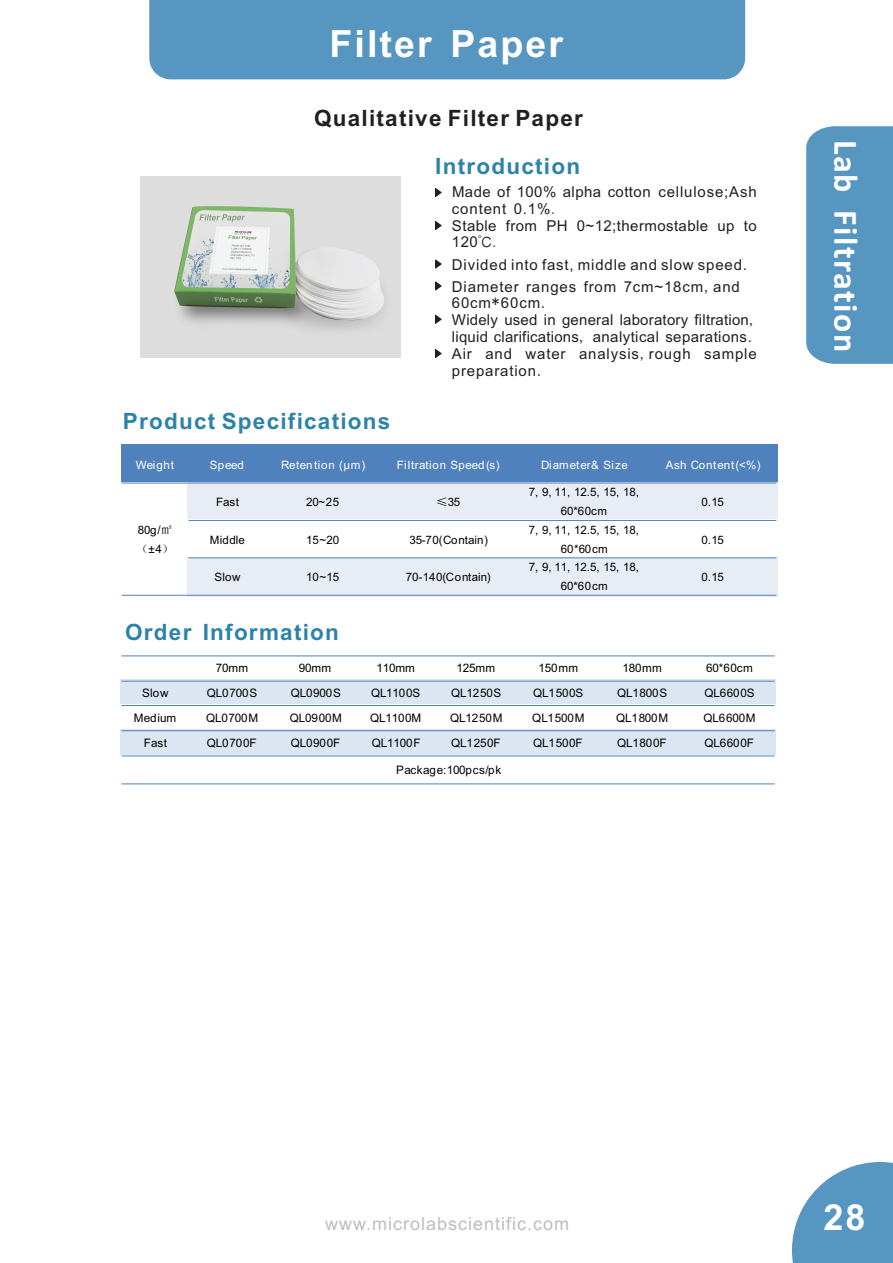
<style>
.page{position:relative;width:893px;height:1263px;background:#fff}
.page>*{position:absolute;margin:0;border:0;box-sizing:border-box;transform-origin:0 0}
.t1{font:700 37.5px "Arial";letter-spacing:.055em;color:#fff}
.t2{font:700 36px "Arial";color:#fff}
.t3{font:700 34.05px "Calibri";letter-spacing:.045em;color:#fff}
.t4{font:700 22.5px "Arial";letter-spacing:.055em;color:#2c83aa}
.t5{font:700 22.5px "Arial";letter-spacing:.055em;color:#231f20}
.t6{font:18px "Arial";letter-spacing:.055em;color:#bcbdc0}
.t7{font:15px/16.8px "Arial";letter-spacing:.03em;color:#231f20}
.t8{font:15px/22.2px "Arial";letter-spacing:.055em;color:#231f20}
.t9{font:11.7px "Arial";letter-spacing:-.02em;color:#000}
.t10{font:11.7px "Arial";letter-spacing:.03em;color:#000}
.t11{font:11.55px/18.8px "Arial";letter-spacing:-.015em;color:#000;text-align:center}
.t12{font:11.55px "Arial";letter-spacing:.04em;color:#fff}
.t13{font:11.55px "Arial";letter-spacing:.01em;color:#000}
.t14{font:11.55px "Sim Sun";color:#000}
.s1{font-family:"Sim Hei"}
.s2{font-family:"Sim Sun"}
.s3{font-family:"Arial"}
</style>
<div class="page">
<div style="left:149px;top:0;width:596px;height:79px;background:#5696c1"></div>
<svg style="left:435px;top:188px;width:7px;height:9px"></svg>
<svg style="left:435px;top:221px;width:7px;height:9px"></svg>
<svg style="left:435px;top:281px;width:7px;height:9px"></svg>
<svg style="left:435px;top:315px;width:6px;height:9px"></svg>
<svg style="left:435px;top:260px;width:6px;height:9px"></svg>
<svg style="left:435px;top:349px;width:7px;height:9px"></svg>
<svg style="left:792px;top:1162px;width:101px;height:101px"></svg>
<div style="left:806px;top:126px;width:87px;height:238px;background:#5696c1"></div>
<div style="left:120px;top:679px;width:71px;height:27px;background:#dbe6f2"></div>
<div style="left:189px;top:679px;width:87px;height:27px;background:#dbe6f2"></div>
<div style="left:275px;top:679px;width:82px;height:27px;background:#dbe6f2"></div>
<div style="left:356px;top:679px;width:80px;height:27px;background:#dbe6f2"></div>
<div style="left:434px;top:679px;width:84px;height:27px;background:#dbe6f2"></div>
<div style="left:516px;top:679px;width:85px;height:27px;background:#dbe6f2"></div>
<div style="left:599px;top:679px;width:86px;height:27px;background:#dbe6f2"></div>
<div style="left:684px;top:679px;width:92px;height:27px;background:#dbe6f2"></div>
<div style="left:120px;top:705px;width:71px;height:26px;background:#fff"></div>
<div style="left:684px;top:705px;width:92px;height:26px;background:#fff"></div>
<div style="left:120px;top:729px;width:71px;height:27px;background:#dbe6f2"></div>
<div style="left:189px;top:729px;width:87px;height:27px;background:#dbe6f2"></div>
<div style="left:275px;top:729px;width:82px;height:27px;background:#dbe6f2"></div>
<div style="left:356px;top:729px;width:80px;height:27px;background:#dbe6f2"></div>
<div style="left:434px;top:729px;width:84px;height:27px;background:#dbe6f2"></div>
<div style="left:516px;top:729px;width:85px;height:27px;background:#dbe6f2"></div>
<div style="left:599px;top:729px;width:86px;height:27px;background:#dbe6f2"></div>
<div style="left:684px;top:729px;width:92px;height:27px;background:#dbe6f2"></div>
<div style="left:120px;top:755px;width:656px;height:29px;background:#fff"></div>
<hr style="left:121px;top:655px;width:654px;height:1px;background:#4f82bd">
<hr style="left:121px;top:681px;width:654px;height:1px;background:#4f82bd">
<hr style="left:121px;top:705px;width:654px;height:1px;background:#4f82bd">
<hr style="left:121px;top:730px;width:654px;height:1px;background:#4f82bd">
<hr style="left:121px;top:755px;width:654px;height:1px;background:#4f82bd">
<hr style="left:121px;top:783px;width:654px;height:1px;background:#4f82bd">
<div style="left:121px;top:445px;width:68px;height:39px;background:#4f82bd"></div>
<div style="left:188px;top:445px;width:79px;height:39px;background:#4f82bd"></div>
<div style="left:265px;top:445px;width:116px;height:39px;background:#4f82bd"></div>
<div style="left:379px;top:445px;width:139px;height:39px;background:#4f82bd"></div>
<div style="left:516px;top:445px;width:136px;height:39px;background:#4f82bd"></div>
<div style="left:650px;top:445px;width:127px;height:39px;background:#4f82bd"></div>
<div style="left:121px;top:482px;width:68px;height:114px;background:#fff"></div>
<div style="left:188px;top:482px;width:79px;height:39px;background:#e8edf5"></div>
<div style="left:265px;top:482px;width:116px;height:39px;background:#e8edf5"></div>
<div style="left:379px;top:482px;width:139px;height:39px;background:#e8edf5"></div>
<div style="left:516px;top:482px;width:136px;height:39px;background:#e8edf5"></div>
<div style="left:650px;top:482px;width:127px;height:39px;background:#e8edf5"></div>
<div style="left:188px;top:519px;width:79px;height:40px;background:#fff"></div>
<div style="left:265px;top:519px;width:116px;height:40px;background:#fff"></div>
<div style="left:379px;top:519px;width:139px;height:40px;background:#fff"></div>
<div style="left:516px;top:519px;width:136px;height:40px;background:#fff"></div>
<div style="left:650px;top:519px;width:127px;height:40px;background:#fff"></div>
<div style="left:188px;top:557px;width:79px;height:39px;background:#e8edf5"></div>
<div style="left:265px;top:557px;width:116px;height:39px;background:#e8edf5"></div>
<div style="left:379px;top:557px;width:139px;height:39px;background:#e8edf5"></div>
<div style="left:516px;top:557px;width:136px;height:39px;background:#e8edf5"></div>
<div style="left:650px;top:557px;width:127px;height:39px;background:#e8edf5"></div>
<hr style="left:122px;top:483px;width:654px;height:1px;background:#4f82bd">
<hr style="left:189px;top:520px;width:587px;height:1px;background:#4f82bd">
<hr style="left:189px;top:557px;width:587px;height:1px;background:#4f82bd">
<hr style="left:122px;top:595px;width:654px;height:1px;background:#4f82bd">
<img style="left:140px;top:177px;width:261px;height:180px">
<h1 class="t1" style="left:329px;top:30px;width:235px">Filter Paper</h1>
<h3 class="t5" style="left:314px;top:110px;width:270px">Qualitative Filter Paper</h3>
<h3 class="t4" style="left:123px;top:413px;width:269px">Product Specifications</h3>
<h3 class="t4" style="left:435px;top:158px;width:146px">Introduction</h3>
<p class="t7" style="left:452px;top:185px;width:306px">Made of 100% alpha cotton cellulose;Ash content 0.1%<span class="s1">.<br></span>Stable from PH 0~12;thermostable up to<br>120<span class="s1">℃.</span></p>
<p class="t8" style="left:452px;top:255px;width:297px">Divided into fast, middle and slow speed.<br>Diameter ranges from 7cm~18cm<span class="s2">,</span>and</p>
<p class="t7" style="left:452px;top:296px;width:306px">60cm<span class="s1">*</span>60cm<span class="s2">.<br></span>Widely used in general laboratory filtration<span class="s2">, </span>liquid clarifications<span class="s2">,</span> analytical separations.<br>Air and water analysis<span class="s2">,</span>rough sample preparation<span class="s2">.</span></p>
<p class="t12" style="left:136px;top:460px;width:39px">Weight</p>
<p class="t12" style="left:210px;top:460px;width:36px">Speed</p>
<p class="t12" style="left:281px;top:460px;width:86px">Retention (µm)</p>
<p class="t12" style="left:397px;top:460px;width:104px">Filtration Speed(s)</p>
<p class="t12" style="left:541px;top:460px;width:88px">Diameter&amp; Size</p>
<p class="t12" style="left:666px;top:460px;width:96px">Ash Content(&lt;%)</p>
<p class="t11" style="left:138px;top:521px;width:36px">80g/<span class="s2">㎡</span></p>
<p class="t14" style="left:137px;top:543px;width:38px">（<span class="s3">±4</span>）</p>
<p class="t11" style="left:216px;top:494px;width:24px">Fast</p>
<p class="t11" style="left:306px;top:494px;width:35px">20~25</p>
<p class="t11" style="left:436px;top:494px;width:26px"><span class="s1">≤</span>35</p>
<p class="t11" style="left:529px;top:484px;width:112px">7, 9, 11, 12.5, 15, 18,<br>60*60cm</p>
<p class="t11" style="left:702px;top:494px;width:24px">0.15</p>
<p class="t11" style="left:210px;top:531px;width:36px">Middle</p>
<p class="t11" style="left:306px;top:531px;width:35px">15~20</p>
<p class="t11" style="left:409px;top:531px;width:80px">35-70(Contain)</p>
<p class="t11" style="left:529px;top:521px;width:112px">7, 9, 11, 12.5, 15, 18,<br>60*60cm</p>
<p class="t11" style="left:702px;top:531px;width:24px">0.15</p>
<p class="t11" style="left:214px;top:569px;width:28px">Slow</p>
<p class="t11" style="left:306px;top:569px;width:35px">10~15</p>
<p class="t13" style="left:406px;top:573px;width:86px">70-140(Contain)</p>
<p class="t11" style="left:529px;top:559px;width:112px">7, 9, 11, 12.5, 15, 18,<br>60*60cm</p>
<p class="t11" style="left:702px;top:569px;width:24px">0.15</p>
<h3 class="t4" style="left:125px;top:624px;width:215px">Order Information</h3>
<p class="t9" style="left:216px;top:664px;width:34px">70mm</p>
<p class="t9" style="left:299px;top:664px;width:34px">90mm</p>
<p class="t9" style="left:376px;top:664px;width:40px">110mm</p>
<p class="t9" style="left:457px;top:664px;width:40px">125mm</p>
<p class="t9" style="left:539px;top:664px;width:41px">150mm</p>
<p class="t9" style="left:622px;top:664px;width:41px">180mm</p>
<p class="t9" style="left:706px;top:664px;width:48px">60*60cm</p>
<p class="t9" style="left:142px;top:689px;width:28px">Slow</p>
<p class="t9" style="left:207px;top:689px;width:52px">QL0700S</p>
<p class="t9" style="left:291px;top:689px;width:52px">QL0900S</p>
<p class="t9" style="left:371px;top:689px;width:51px">QL1100S</p>
<p class="t9" style="left:451px;top:689px;width:52px">QL1250S</p>
<p class="t9" style="left:533px;top:689px;width:52px">QL1500S</p>
<p class="t9" style="left:617px;top:689px;width:52px">QL1800S</p>
<p class="t9" style="left:704px;top:689px;width:52px">QL6600S</p>
<p class="t9" style="left:134px;top:713px;width:44px">Medium</p>
<p class="t9" style="left:206px;top:713px;width:54px">QL0700M</p>
<p class="t9" style="left:290px;top:713px;width:54px">QL0900M</p>
<p class="t9" style="left:370px;top:713px;width:53px">QL1100M</p>
<p class="t9" style="left:450px;top:713px;width:54px">QL1250M</p>
<p class="t9" style="left:532px;top:713px;width:54px">QL1500M</p>
<p class="t9" style="left:616px;top:713px;width:54px">QL1800M</p>
<p class="t9" style="left:703px;top:713px;width:54px">QL6600M</p>
<p class="t9" style="left:144px;top:738px;width:25px">Fast</p>
<p class="t9" style="left:207px;top:738px;width:51px">QL0700F</p>
<p class="t9" style="left:291px;top:738px;width:51px">QL0900F</p>
<p class="t9" style="left:372px;top:738px;width:50px">QL1100F</p>
<p class="t9" style="left:451px;top:738px;width:51px">QL1250F</p>
<p class="t9" style="left:533px;top:738px;width:51px">QL1500F</p>
<p class="t9" style="left:617px;top:738px;width:51px">QL1800F</p>
<p class="t9" style="left:704px;top:738px;width:51px">QL6600F</p>
<p class="t10" style="left:396px;top:765px;width:106px">Package:100pcs/pk</p>
<h3 class="t3" style="left:860px;top:140px;width:213px;rotate:90deg">Lab Filtration</h3>
<p class="t6" style="left:325px;top:1217px;width:246px">www.microlabscientific.com</p>
<h2 class="t2" style="left:824px;top:1203px;width:44px">28</h2>
</div>
